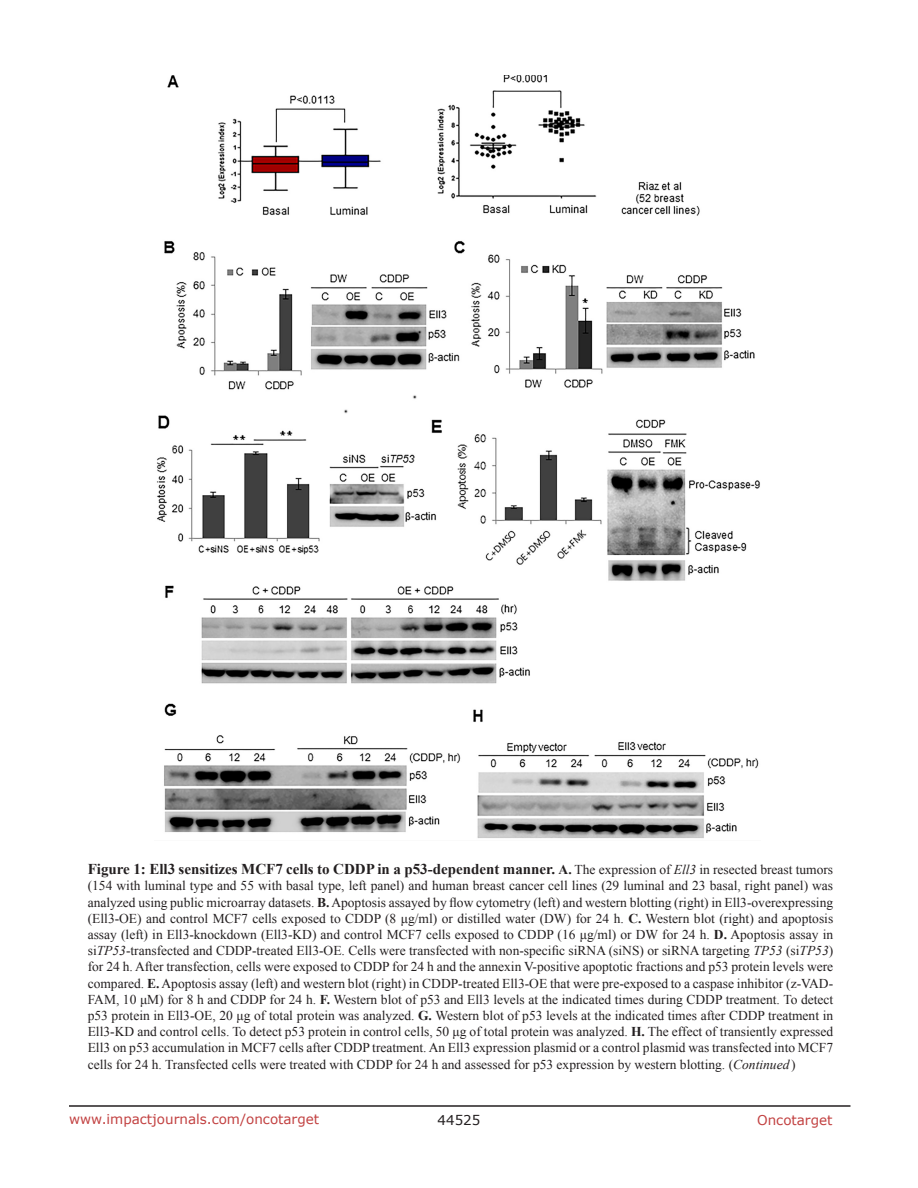
<style>
.page{position:relative;width:918px;height:1188px;background:#fff}
.page>*{position:absolute;margin:0;border:0;box-sizing:border-box;transform-origin:0 0}
.FigureText{font:700 15px "Times New Roman";color:#231f20}
.FigureText-2{font:13.5px/16.2px "Times New Roman";color:#231f20;text-align:justify}
.t1{font:13.5px "Verdana";color:#c24141}
.t2{font:13.5px "Verdana";color:#231f20}
.s1{font-size:13.5px}
.s2{font-weight:400;font-size:13.5px}
.s3{font-weight:400;font-style:italic;font-size:13.5px}
.s4{font-weight:700}
.s5{font-style:italic}
</style>
<div class="page">
<hr style="left:69px;top:1105px;width:781px;height:2px;background:#231f20">
<img style="left:157px;top:75px;width:603px;height:763px">
<p class="FigureText" style="left:88px;top:859px;width:747px">Figure 1: Ell3 sensitizes MCF7 cells to CDDP in a p53-dependent manner. <span class="s1">A.</span> <span class="s2">The expression of</span> <span class="s3">Ell3</span> <span class="s2">in resected breast tumors</span></p>
<p class="FigureText-2" style="left:88px;top:878px;width:747px">(154 with luminal type and 55 with basal type, left panel) and human breast cancer cell lines (29 luminal and 23 basal, right panel) was analyzed using public microarray datasets. <span class="s4">B.</span> Apoptosis assayed by flow cytometry (left) and western blotting (right) in Ell3-overexpressing (Ell3-OE) and control MCF7 cells exposed to CDDP (8 μg/ml) or distilled water (DW) for 24 h. <span class="s4">C.</span> Western blot (right) and apoptosis assay (left) in Ell3-knockdown (Ell3-KD) and control MCF7 cells exposed to CDDP (16 μg/ml) or DW for 24 h. <span class="s4">D.</span> Apoptosis assay in si<span class="s5">TP53</span>-transfected and CDDP-treated Ell3-OE. Cells were transfected with non-specific siRNA (siNS) or siRNA targeting <span class="s5">TP53</span> (si<span class="s5">TP53</span>) for 24 h. After transfection, cells were exposed to CDDP for 24 h and the annexin V-positive apoptotic fractions and p53 protein levels were compared. <span class="s4">E.</span> Apoptosis assay (left) and western blot (right) in CDDP-treated Ell3-OE that were pre-exposed to a caspase inhibitor (z-VAD-FAM, 10 μM) for 8 h and CDDP for 24 h. <span class="s4">F.</span> Western blot of p53 and Ell3 levels at the indicated times during CDDP treatment. To detect p53 protein in Ell3-OE, 20 μg of total protein was analyzed. <span class="s4">G.</span> Western blot of p53 levels at the indicated times after CDDP treatment in Ell3-KD and control cells. To detect p53 protein in control cells, 50 μg of total protein was analyzed. <span class="s4">H.</span> The effect of transiently expressed Ell3 on p53 accumulation in MCF7 cells after CDDP treatment. An Ell3 expression plasmid or a control plasmid was transfected into MCF7 cells for 24 h. Transfected cells were treated with CDDP for 24 h and assessed for p53 expression by western blotting. (<span class="s5">Continued</span>)</p>
<p class="t1" style="left:69px;top:1110px;width:252px">www.impactjournals.com/oncotarget</p>
<p class="t2" style="left:438px;top:1111px;width:44px">44525</p>
<p class="t1" style="left:757px;top:1111px;width:77px">Oncotarget</p>
</div>
